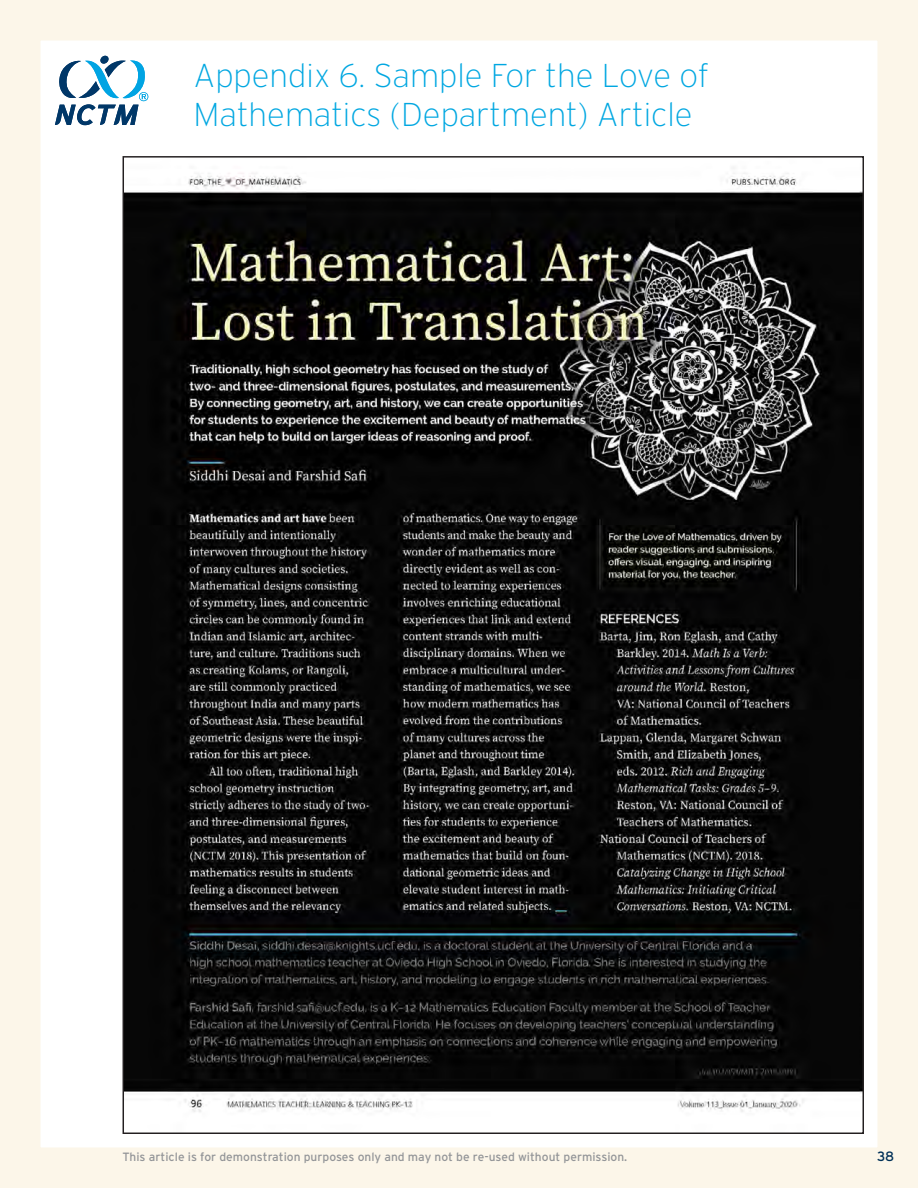
<style>
.page{position:relative;width:918px;height:1188px;background:#fff}
.page>*{position:absolute;margin:0;border:0;box-sizing:border-box;transform-origin:0 0}
.t1{font:200 33px/39px "Interstate";color:#00a7e1}
.t2{font:13.5px "Interstate";color:#003057}
.t3{font:12px "Interstate";color:#939598}
</style>
<div class="page">
<div style="left:0;top:0;width:918px;height:1188px;border:40px solid #fcf6e9"></div>
<div style="left:100px;top:56px;width:9px;height:8px;background:#003768;border-radius:4px"></div>
<svg style="left:55px;top:60px;width:93px;height:65px"></svg>
<img style="left:125px;top:167px;width:737px;height:945px">
<h1 class="t1" style="left:194px;top:56px;width:517px">Appendix 6. Sample For the Love of<br>Mathematics (Department) Article</h1>
<p class="t3" style="left:123px;top:1150px;width:505px">This article is for demonstration purposes only and may not be re-used without permission.</p>
<p class="t2" style="left:877px;top:1149px;width:19px">38</p>
</div>
